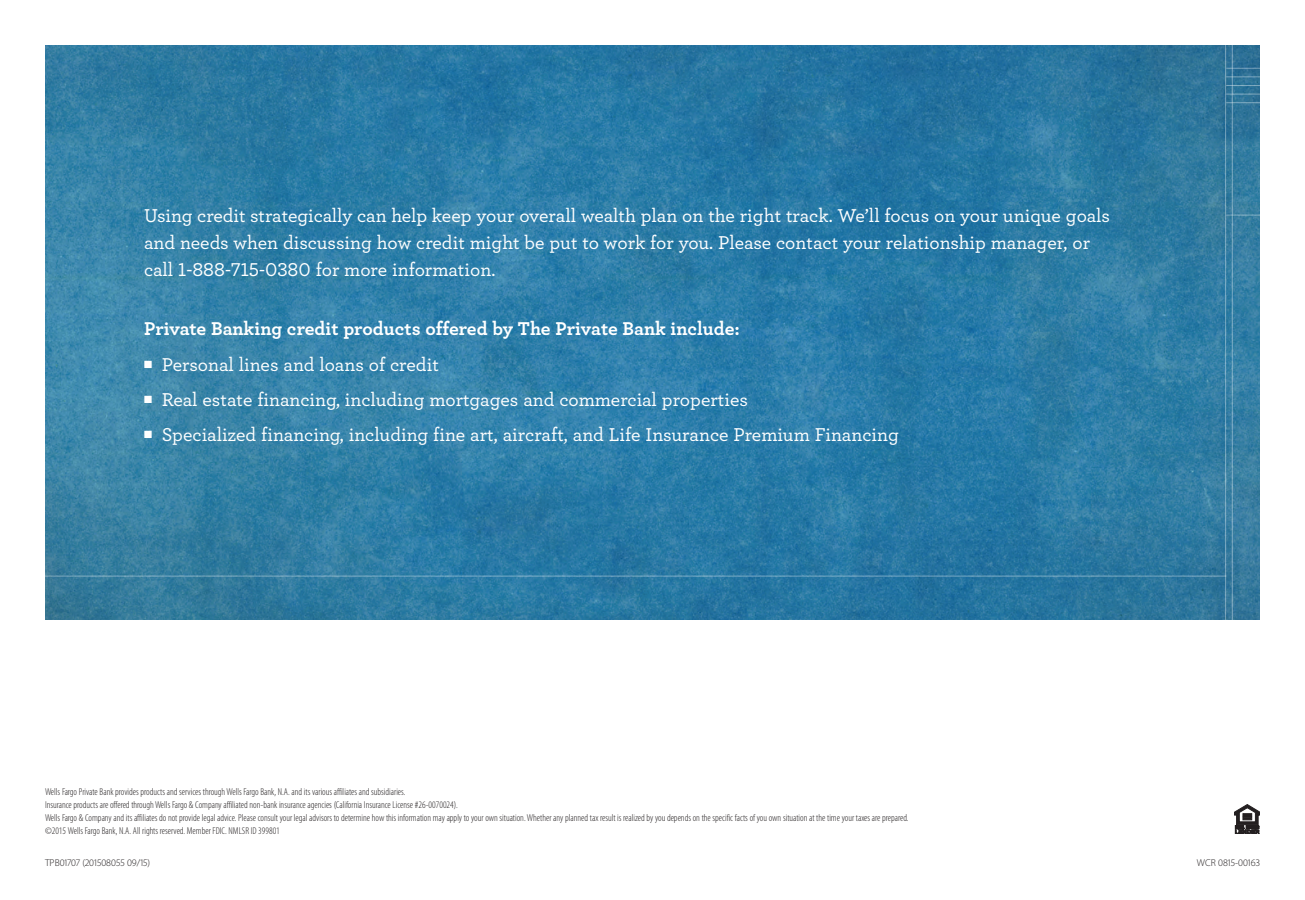
<style>
.page{position:relative;width:1305px;height:900px;background:#fff}
.page>*{position:absolute;margin:0;border:0;box-sizing:border-box;transform-origin:0 0}
.Archer_Body_9_5_12{font:500 19.5px/27px "Archer";letter-spacing:-.005em;color:#fff}
.brochure_bullet{font:500 19.5px "Archer";color:#fff}
.Brochure_subhead{font:700 19.5px "Archer";color:#fff}
.t1{font:10.5px "Zapf Dingbats ITC";color:#fff}
.Disclaimer{font:300 condensed 10px "Myriad Pro";color:#231f20}
.t2{font:300 10px "Myriad Pro";color:#231f20}
</style>
<div class="page">
<img style="left:45px;top:45px;width:1215px;height:574px">
<svg style="left:1235px;top:805px;width:25px;height:29px"></svg>
<hr style="left:21px;top:576px;width:1205px;height:1px;background:#fff">
<hr style="left:1226px;top:85px;width:47px;height:1px;background:#fff">
<hr style="left:1226px;top:94px;width:47px;height:1px;background:#fff">
<hr style="left:1226px;top:102px;width:47px;height:1px;background:#fff">
<hr style="left:1226px;top:215px;width:47px;height:1px;background:#fff">
<hr style="left:1226px;top:76px;width:47px;height:1px;background:#fff">
<hr style="left:1226px;top:68px;width:47px;height:1px;background:#fff">
<hr style="left:1225px;top:41px;width:1px;height:595px;background:#fff">
<hr style="left:1232px;top:41px;width:1px;height:595px;background:#fff">
<p class="Archer_Body_9_5_12" style="left:144px;top:201px;width:967px">Using credit strategically can help keep your overall wealth plan on the right track. We’ll focus on your unique goals and needs when discussing how credit might be put to work for you. Please contact your relationship manager, or call 1-888-715-0380 for more information.</p>
<p class="Brochure_subhead" style="left:144px;top:314px;width:597px">Private Banking credit products offered by The Private Bank include:</p>
<p class="t1" style="left:144px;top:359px;width:9px">■</p>
<p class="t1" style="left:144px;top:394px;width:9px">■</p>
<p class="t1" style="left:144px;top:430px;width:9px">■</p>
<p class="brochure_bullet" style="left:162px;top:350px;width:279px">Personal lines and loans of credit</p>
<p class="brochure_bullet" style="left:162px;top:385px;width:588px">Real estate financing, including mortgages and commercial properties</p>
<p class="brochure_bullet" style="left:162px;top:421px;width:739px">Specialized financing, including fine art, aircraft, and Life Insurance Premium Financing</p>
<p class="Disclaimer" style="left:45px;top:786px;width:362px">Wells Fargo Private Bank provides products and services through Wells Fargo Bank, N.A. and its various affiliates and subsidiaries.</p>
<p class="Disclaimer" style="left:45px;top:799px;width:414px">Insurance products are offered through Wells Fargo &amp; Company affiliated non-bank insurance agencies (California Insurance License #26-0070024).</p>
<p class="Disclaimer" style="left:45px;top:812px;width:865px">Wells Fargo &amp; Company and its affiliates do not provide legal advice. Please consult your legal advisors to determine how this information may apply to your own situation. Whether any planned tax result is realized by you depends on the specific facts of you own situation at the time your taxes are prepared.</p>
<p class="Disclaimer" style="left:45px;top:825px;width:236px">©2015 Wells Fargo Bank, N.A. All rights reserved. Member FDIC. NMLSR ID 399801</p>
<p class="t2" style="left:45px;top:857px;width:107px">TPB01707 (201508055 09/15)</p>
<p class="t2" style="left:1197px;top:857px;width:65px">WCR 0815-00163</p>
</div>
